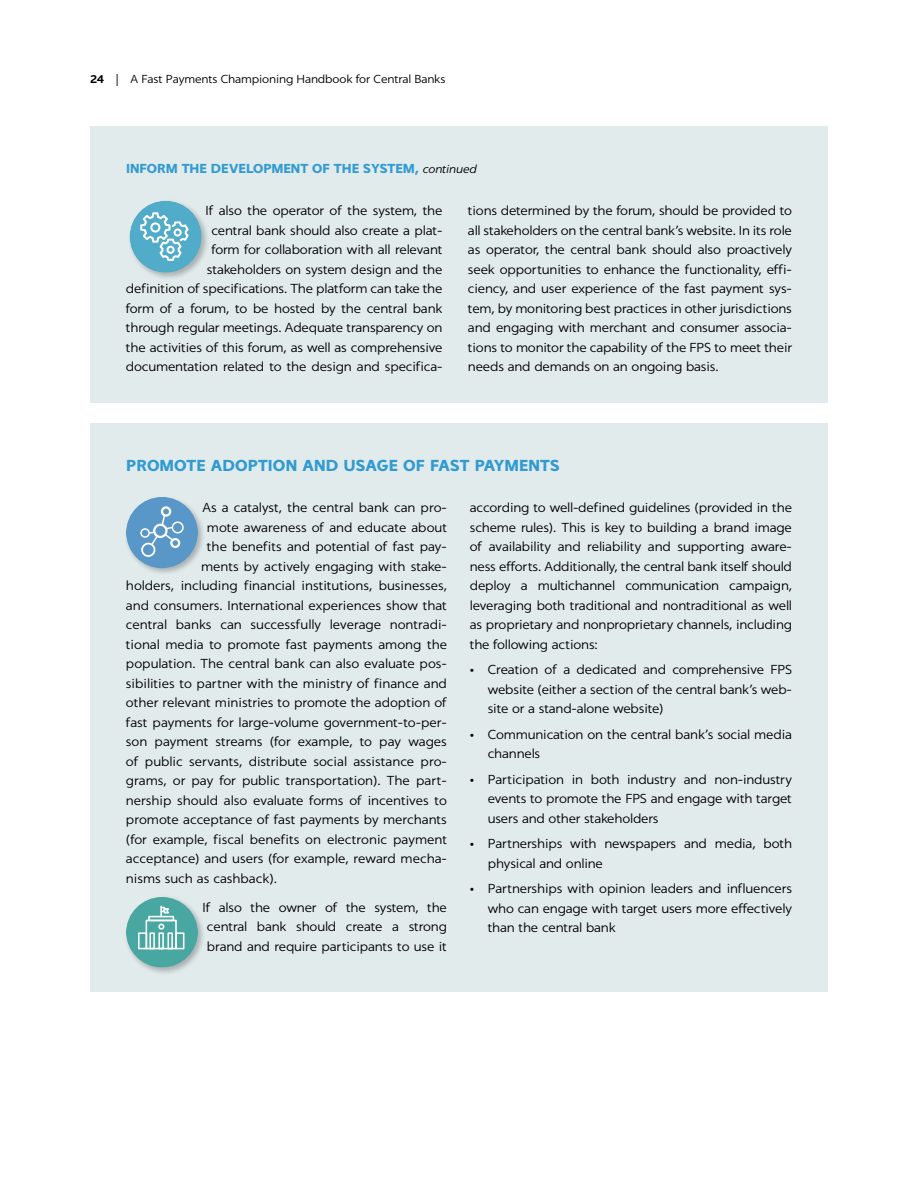
<style>
.page{position:relative;width:918px;height:1188px;background:#fff}
.page>*{position:absolute;margin:0;border:0;box-sizing:border-box;transform-origin:0 0}
.t1{font:700 16.5px "Ortodoxa";letter-spacing:.01em;color:#319bd1}
.t2{font:300 13.5px/19.5px "Ortodoxa";letter-spacing:-.01em;color:#000;text-align:justify}
.t3{font:700 13.5px "Ortodoxa";color:#319bd1}
.t4{font:300 12px "Ortodoxa";letter-spacing:-.01em;color:#000}
.s1{font-weight:600}
.s2{font-weight:300;font-style:italic;font-size:12px;color:#000}
</style>
<div class="page">
<div style="left:90px;top:126px;width:738px;height:276px;background:#e2ebec"></div>
<div style="left:90px;top:423px;width:738px;height:569px;background:#e2ebec"></div>
<div style="left:128px;top:199px;width:82px;height:82px;background:#000;opacity:.25"></div>
<div style="left:130px;top:201px;width:72px;height:72px;background:#50acc8;border-radius:50%"></div>
<svg style="left:139px;top:211px;width:50px;height:51px"></svg>
<div style="left:174px;top:229px;width:8px;height:8px;border:2px solid #fff;border-radius:50%"></div>
<div style="left:124px;top:495px;width:82px;height:81px;background:#000;opacity:.25"></div>
<div style="left:126px;top:497px;width:72px;height:71px;background:#5897c7;border-radius:50%"></div>
<div style="left:141px;top:543px;width:14px;height:14px;border:2px solid #fff;border-radius:50%"></div>
<div style="left:170px;top:538px;width:10px;height:10px;border:2px solid #fff;border-radius:50%"></div>
<div style="left:172px;top:521px;width:12px;height:13px;border:2px solid #fff;border-radius:50%"></div>
<div style="left:140px;top:528px;width:10px;height:10px;border:2px solid #fff;border-radius:50%"></div>
<div style="left:161px;top:506px;width:10px;height:11px;border:2px solid #fff;border-radius:50%"></div>
<svg style="left:147px;top:513px;width:28px;height:34px"></svg>
<div style="left:124px;top:895px;width:82px;height:80px;background:#000;opacity:.25"></div>
<svg style="left:126px;top:897px;width:72px;height:70px"></svg>
<p class="t4" style="left:90px;top:72px;width:357px"><span class="s1">24</span> | A Fast Payments Championing Handbook for Central Banks</p>
<p class="t3" style="left:126px;top:160px;width:352px">INFORM THE DEVELOPMENT OF THE SYSTEM, <span class="s2">continued</span></p>
<p class="t2" style="left:126px;top:201px;width:318px;text-align:right">If also the operator of the system, the<br>central bank should also create a plat-<br>form for collaboration with all relevant<br>stakeholders on system design and the<br>definition of specifications. The platform can take the form of a forum, to be hosted by the central bank through regular meetings. Adequate transparency on the activities of this forum, as well as comprehensive documentation related to the design and specifica-</p>
<p class="t2" style="left:468px;top:201px;width:326px">tions determined by the forum, should be provided to all stakeholders on the central bank’s website. In its role as operator, the central bank should also proactively seek opportunities to enhance the functionality, effi&shy;ciency, and user experience of the fast payment sys&shy;tem, by monitoring best practices in other jurisdictions and engaging with merchant and consumer associa&shy;tions to monitor the capability of the FPS to meet their needs and demands on an ongoing basis.</p>
<p class="t1" style="left:126px;top:456px;width:435px">PROMOTE ADOPTION AND USAGE OF FAST PAYMENTS</p>
<p class="t2" style="left:470px;top:498px;width:324px">according to well-defined guidelines (provided in the scheme rules). This is key to building a brand image of availability and reliability and supporting aware&shy;ness efforts. Additionally, the central bank itself should deploy a multichannel communication campaign, leveraging both traditional and nontraditional as well as proprietary and nonproprietary channels, including the following actions:</p>
<p class="t2" style="left:488px;top:660px;width:306px;text-indent:-18px">• Creation of a dedicated and comprehensive FPS website (either a section of the central bank’s web&shy;site or a stand-alone website)</p>
<p class="t2" style="left:488px;top:725px;width:306px;text-indent:-18px">• Communication on the central bank’s social media channels</p>
<p class="t2" style="left:488px;top:770px;width:306px;text-indent:-18px">• Participation in both industry and non-industry events to promote the FPS and engage with target users and other stakeholders</p>
<p class="t2" style="left:488px;top:834px;width:306px;text-indent:-18px">• Partnerships with newspapers and media, both physical and online</p>
<p class="t2" style="left:488px;top:879px;width:306px;text-indent:-18px">• Partnerships with opinion leaders and influencers who can engage with target users more effectively than the central bank</p>
<p class="t2" style="left:202px;top:498px;width:246px">As a catalyst, the central bank can pro-</p>
<p class="t2" style="left:207px;top:518px;width:242px">mote awareness of and educate about</p>
<p class="t2" style="left:207px;top:537px;width:241px">the benefits and potential of fast pay-</p>
<p class="t2" style="left:201px;top:557px;width:248px">ments by actively engaging with stake-</p>
<p class="t2" style="left:126px;top:576px;width:323px">holders, including financial institutions, businesses,</p>
<p class="t2" style="left:126px;top:596px;width:322px">and consumers. International experiences show that</p>
<p class="t2" style="left:126px;top:615px;width:323px">central banks can successfully leverage nontradi-</p>
<p class="t2" style="left:126px;top:635px;width:323px">tional media to promote fast payments among the</p>
<p class="t2" style="left:126px;top:654px;width:323px">population. The central bank can also evaluate pos-</p>
<p class="t2" style="left:126px;top:674px;width:323px">sibilities to partner with the ministry of finance and</p>
<p class="t2" style="left:126px;top:693px;width:322px">other relevant ministries to promote the adoption of</p>
<p class="t2" style="left:126px;top:713px;width:323px">fast payments for large-volume government-to-per-</p>
<p class="t2" style="left:126px;top:732px;width:323px">son payment streams (for example, to pay wages</p>
<p class="t2" style="left:126px;top:752px;width:323px">of public servants, distribute social assistance pro-</p>
<p class="t2" style="left:126px;top:771px;width:323px">grams, or pay for public transportation). The part-</p>
<p class="t2" style="left:126px;top:791px;width:322px">nership should also evaluate forms of incentives to</p>
<p class="t2" style="left:126px;top:810px;width:323px">promote acceptance of fast payments by merchants</p>
<p class="t2" style="left:126px;top:830px;width:323px">(for example, fiscal benefits on electronic payment</p>
<p class="t2" style="left:126px;top:849px;width:322px">acceptance) and users (for example, reward mecha-</p>
<p class="t2" style="left:126px;top:869px;width:153px">nisms such as cashback).</p>
<p class="t2" style="left:202px;top:898px;width:246px;text-align:center">If also the owner of the system, the central bank should create a strong brand and require participants to use it</p>
</div>
